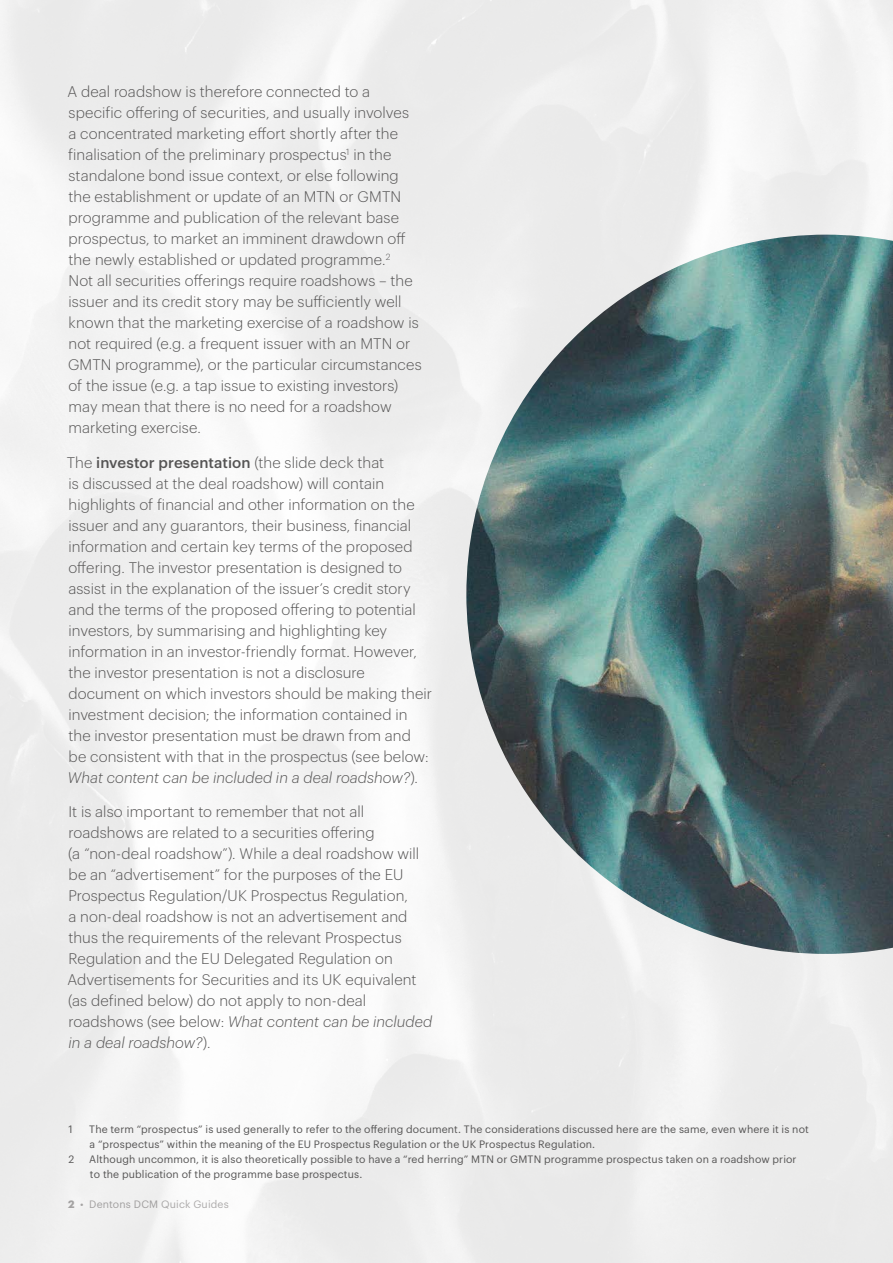
<style>
.page{position:relative;width:893px;height:1263px;background:#fff}
.page>*{position:absolute;margin:0;border:0;box-sizing:border-box;transform-origin:0 0}
.t1{font:300 15px/21px "Dentons Sans";letter-spacing:.005em;color:#555454}
.t2{font:10.5px/15px "Dentons Sans";letter-spacing:.015em;color:#555454}
.t3{font:10.5px "Dentons Sans";letter-spacing:.015em;color:#a8a6a6}
.s1{font-weight:500}
.s2{font-style:italic}
.s3{font-weight:700}
</style>
<div class="page">
<img style="left:466px;top:235px;width:427px;height:719px">
<p class="t1" style="left:67px;top:80px;width:356px">A deal roadshow is therefore connected to a specific offering of securities, and usually involves<br>a concentrated marketing effort shortly after the finalisation of the preliminary prospectus<sup>1</sup> in the standalone bond issue context, or else following the establishment or update of an MTN or GMTN programme and publication of the relevant base prospectus, to market an imminent drawdown off the newly established or updated programme.<sup>2<br></sup>Not all securities offerings require roadshows – the issuer and its credit story may be sufficiently well known that the marketing exercise of a roadshow is not required (e.g. a frequent issuer with an MTN or GMTN programme), or the particular circumstances of the issue (e.g. a tap issue to existing investors) may mean that there is no need for a roadshow marketing exercise.</p>
<p class="t1" style="left:67px;top:451px;width:367px">The <span class="s1">investor presentation</span> (the slide deck that<br>is discussed at the deal roadshow) will contain highlights of financial and other information on the issuer and any guarantors, their business, financial information and certain key terms of the proposed offering. The investor presentation is designed to assist in the explanation of the issuer’s credit story and the terms of the proposed offering to potential investors, by summarising and highlighting key information in an investor-friendly format. However, the investor presentation is not a disclosure document on which investors should be making their investment decision; the information contained in<br>the investor presentation must be drawn from and<br>be consistent with that in the prospectus (see below:<br><span class="s2">What content can be included in a deal roadshow?</span>).</p>
<p class="t1" style="left:67px;top:800px;width:366px">It is also important to remember that not all roadshows are related to a securities offering<br>(a “non-deal roadshow”). While a deal roadshow will be an “advertisement” for the purposes of the EU Prospectus Regulation/UK Prospectus Regulation,<br>a non-deal roadshow is not an advertisement and thus the requirements of the relevant Prospectus Regulation and the EU Delegated Regulation on Advertisements for Securities and its UK equivalent (as defined below) do not apply to non-deal roadshows (see below: <span class="s2">What content can be included in a deal roadshow?</span>).</p>
<p class="t2" style="left:68px;top:1121px;width:6px">1</p>
<p class="t2" style="left:89px;top:1121px;width:721px">The term “prospectus” is used generally to refer to the offering document. The considerations discussed here are the same, even where it is not a “prospectus” within the meaning of the EU Prospectus Regulation or the UK Prospectus Regulation.</p>
<p class="t2" style="left:69px;top:1151px;width:7px">2</p>
<p class="t2" style="left:89px;top:1151px;width:709px">Although uncommon, it is also theoretically possible to have a “red herring” MTN or GMTN programme prospectus taken on a roadshow prior to the publication of the programme base prospectus.</p>
<p class="t3" style="left:68px;top:1196px;width:162px"><span class="s3">2</span> • Dentons DCM Quick Guides</p>
</div>
